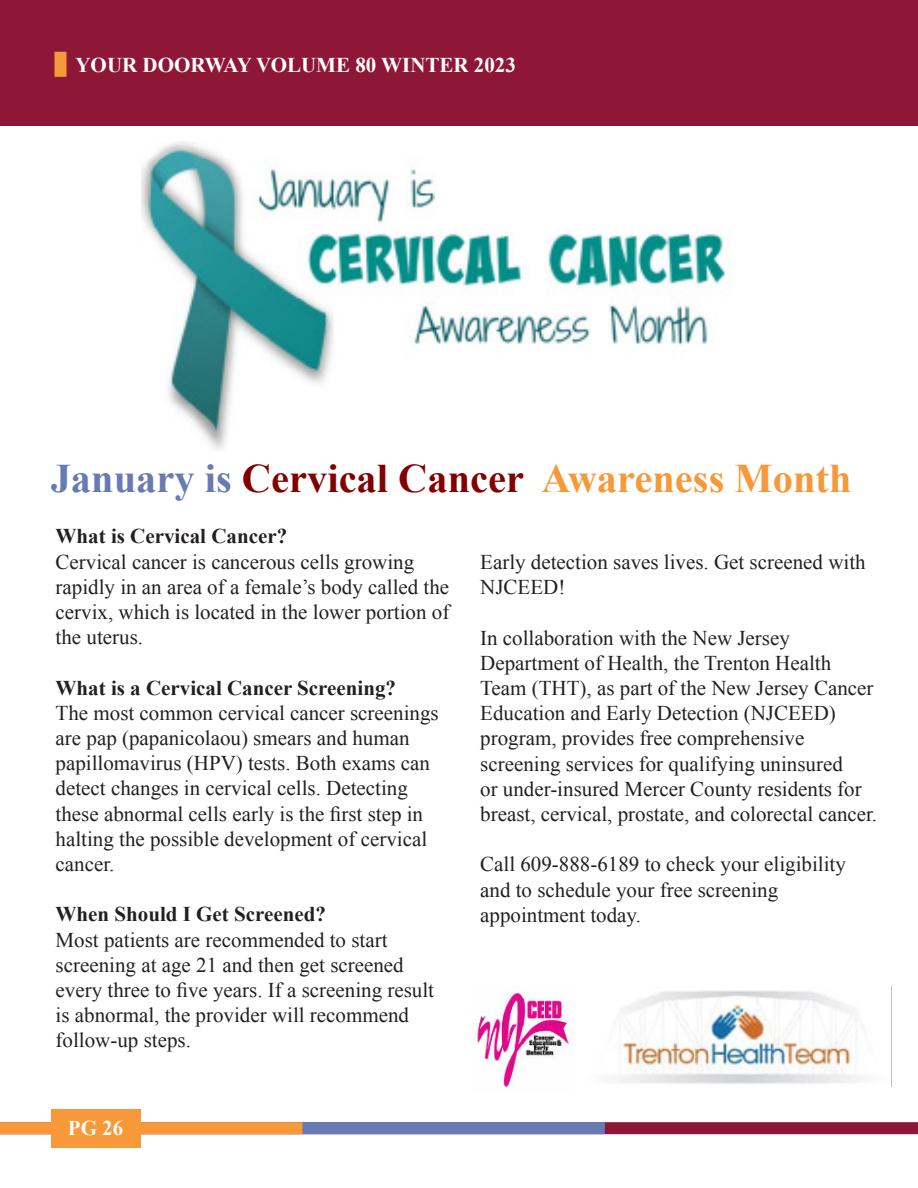
<style>
.page{position:relative;width:918px;height:1188px;background:#fff}
.page>*{position:absolute;margin:0;border:0;box-sizing:border-box;transform-origin:0 0}
.t1{font:700 40.5px "Times New Roman";color:#820000}
.t2{font:21px/25.2px "Times New Roman";color:#231f20}
.t3{font:700 21px "Times New Roman";color:#231f20}
.t4{font:700 21px "Times New Roman";color:#fff}
.s1{color:#667bb4}
.s2{color:#f79839}
</style>
<div class="page">
<img style="left:142px;top:141px;width:584px;height:309px">
<div style="left:1px;top:0;width:917px;height:125px;background:#8e1737"></div>
<div style="left:55px;top:52px;width:12px;height:25px;background:#f79839"></div>
<div style="left:0;top:1122px;width:918px;height:12px;background:#8e1737"></div>
<div style="left:0;top:1122px;width:605px;height:12px;background:#667bb4"></div>
<div style="left:0;top:1122px;width:302px;height:12px;background:#f79839"></div>
<div style="left:51px;top:1109px;width:89px;height:38px;background:#f79839"></div>
<img style="left:472px;top:992px;width:99px;height:96px">
<img style="left:616px;top:987px;width:276px;height:100px">
<p class="t4" style="left:76px;top:50px;width:442px">YOUR DOORWAY VOLUME 80 WINTER 2023</p>
<p class="t1" style="left:51px;top:451px;width:802px"><span class="s1">January is</span> Cervical Cancer <span class="s2">Awareness Month</span></p>
<p class="t3" style="left:56px;top:522px;width:233px">What is Cervical Cancer?</p>
<p class="t2" style="left:56px;top:549px;width:395px">Cervical cancer is cancerous cells growing rapidly in an area of a female’s body called the cervix, which is located in the lower portion of the uterus.</p>
<p class="t3" style="left:56px;top:673px;width:342px">What is a Cervical Cancer Screening?</p>
<p class="t2" style="left:56px;top:700px;width:385px">The most common cervical cancer screenings are pap (papanicolaou) smears and human papillomavirus (HPV) tests. Both exams can detect changes in cervical cells. Detecting these abnormal cells early is the first step in halting the possible development of cervical cancer.</p>
<p class="t3" style="left:56px;top:900px;width:272px">When Should I Get Screened?</p>
<p class="t2" style="left:56px;top:927px;width:380px">Most patients are recommended to start screening at age 21 and then get screened every three to five years. If a screening result is abnormal, the provider will recommend follow-up steps.</p>
<p class="t4" style="left:85px;top:1112px;width:57px">PG 25</p>
<p class="t4" style="left:68px;top:1114px;width:57px">PG 26</p>
<p class="t2" style="left:480px;top:549px;width:387px">Early detection saves lives. Get screened with<br>NJCEED!</p>
<p class="t2" style="left:480px;top:625px;width:399px">In collaboration with the New Jersey Department of Health, the Trenton Health Team (THT), as part of the New Jersey Cancer Education and Early Detection (NJCEED) program, provides free comprehensive screening services for qualifying uninsured<br>or under-insured Mercer County residents for breast, cervical, prostate, and colorectal cancer.</p>
<p class="t2" style="left:480px;top:851px;width:367px">Call 609-888-6189 to check your eligibility and to schedule your free screening appointment today.</p>
</div>
